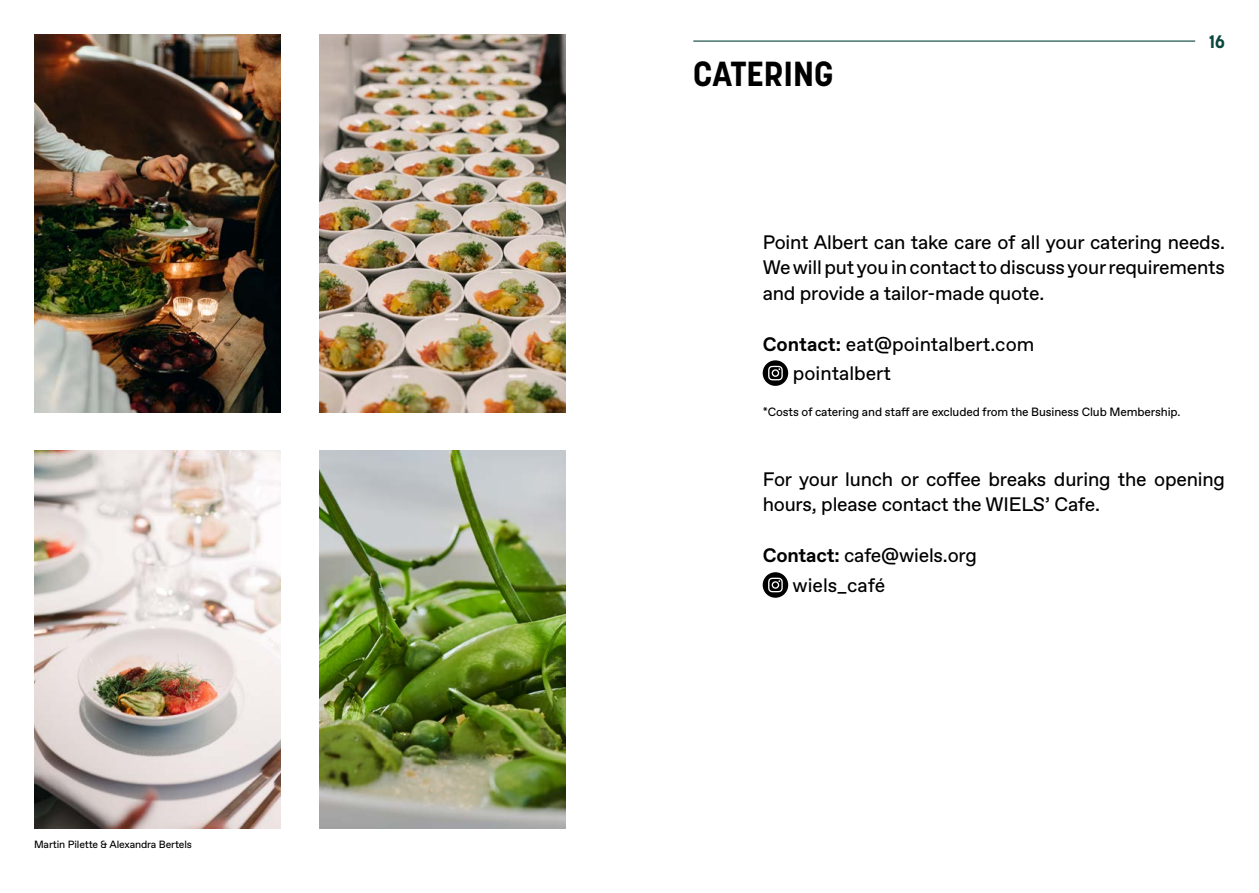
<style>
.page{position:relative;width:1259px;height:893px;background:#fff}
.page>*{position:absolute;margin:0;border:0;box-sizing:border-box;transform-origin:0 0}
.t1{font:700 34.5px "Korolev";color:#000}
.t2{font:19.5px/25.5px "Favorit";letter-spacing:-.01em;color:#000}
.t3{font:700 18px "Korolev";color:#0a463d}
.t4{font:12px "Favorit";letter-spacing:-.01em;color:#000}
.t5{font:10.5px "Favorit";letter-spacing:-.01em;color:#000}
.s1{font-weight:700}
</style>
<div class="page">
<hr style="left:693px;top:41px;width:502px;height:1px;background:#0a463d">
<img style="left:34px;top:34px;width:247px;height:378px">
<img style="left:34px;top:450px;width:247px;height:379px">
<img style="left:319px;top:450px;width:247px;height:379px">
<img style="left:319px;top:34px;width:247px;height:378px">
<svg style="left:762px;top:572px;width:26px;height:26px"></svg>
<svg style="left:762px;top:360px;width:26px;height:26px"></svg>
<p class="t5" style="left:34px;top:837px;width:160px">Martin Pilette &amp; Alexandra Bertels</p>
<h1 class="t1" style="left:693px;top:52px;width:142px">CATERING</h1>
<p class="t3" style="left:1209px;top:30px;width:17px">16</p>
<p class="t2" style="left:762px;top:229px;width:464px;text-align:justify">Point Albert can take care of all your catering needs.<br>We will put you in contact to discuss your requirements and provide a tailor-made quote.</p>
<p class="t2" style="left:762px;top:331px;width:273px"><span class="s1">Contact:</span> eat@pointalbert.com</p>
<p class="t2" style="left:793px;top:360px;width:100px">pointalbert</p>
<p class="t4" style="left:762px;top:404px;width:419px">*Costs of catering and staff are excluded from the Business Club Membership.</p>
<p class="t2" style="left:762px;top:466px;width:464px">For your lunch or coffee breaks during the opening hours, please contact the WIELS’ Cafe.</p>
<p class="t2" style="left:792px;top:540px;width:186px;line-height:29.4px;text-indent:-30px"><span class="s1">Contact:</span> cafe@wiels.org wiels_café</p>
</div>
